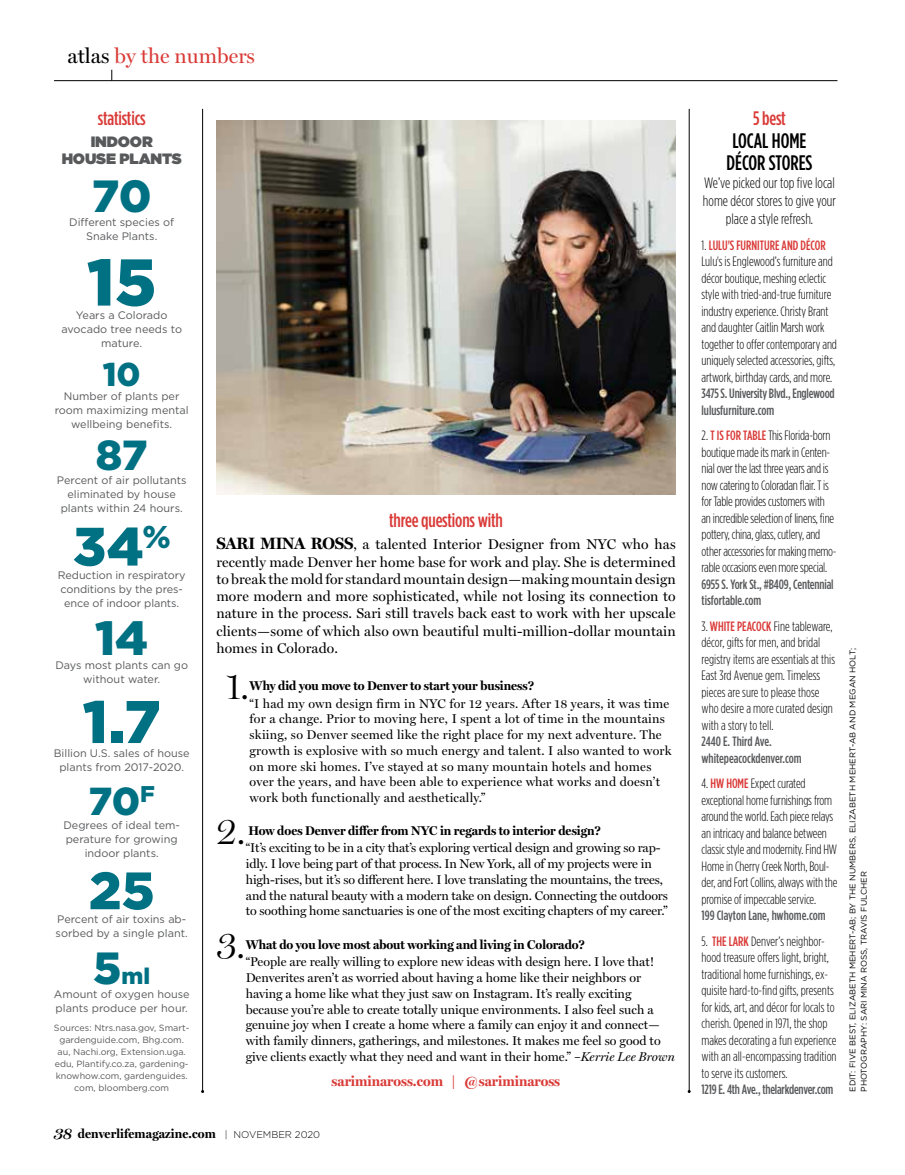
<style>
.page{position:relative;width:905px;height:1175px;background:#fff}
.page>*{position:absolute;margin:0;border:0;box-sizing:border-box;transform-origin:0 0}
.t1{font:900 66px "Gotham";color:#007083}
.t2{font:900 60px "Gotham";color:#007083}
.t3{font:900 54px "Gotham";color:#007083}
.t4{font:900 52.5px "Gotham";color:#007083}
.t5{font:900 48px "Gotham";color:#007083}
.t6{font:900 45px "Gotham";color:#007083}
.t7{font:900 42px "Gotham";color:#007083}
.t8{font:300 39.15px "Miller Display";color:#000}
.t9{font:900 39px "Gotham";color:#007083}
.t10{font:900 33px "Gotham";color:#007083}
.t11{font:900 22.5px "Gotham";color:#007083}
.t12{font:500 21px/22.5px "Gotham Condensed";color:#000}
.t13{font:21px "Miller Display";color:#d93a37}
.t14{font:500 19.5px "Gotham Condensed";letter-spacing:-.01em;color:#d93a37}
.t15{font:300 15px/18px "Gotham Condensed";color:#000;text-align:center}
.t16{font:900 15px/16.5px "Gotham";letter-spacing:-.01em;color:#58595b;text-align:center}
.t17{font:14.25px/17.2px "Miller Display";letter-spacing:.01em;color:#000;text-align:justify}
.t18{font:700 14.25px "Miller Display";color:#d93a37}
.t19{font:300 13.5px/16.5px "Gotham Condensed";letter-spacing:-.01em;color:#000}
.t20{font:500 13.5px/16.5px "Gotham Condensed";letter-spacing:-.01em;color:#58595b}
.t21{font:12.75px/15.8px "Miller Display";color:#000}
.t22{font:12.75px/15.8px "Miller Display";letter-spacing:.02em;color:#000}
.t23{font:700 12.75px "Miller Display";color:#000}
.t24{font:10.8px/14px "Gotham";color:#58595b;text-align:center}
.t25{font:9px/12px "Gotham";color:#58595b;text-align:center}
.t26{font:8.25px/11.2px "Gotham";color:#000}
.s1{color:#000}
.s2{font-size:45px}
.s3{font-weight:700;font-size:16.5px}
.s4{font-style:italic}
.s5{font-weight:600;font-style:italic;font-size:16.5px}
.s6{font-family:"Gotham";font-weight:300;font-size:9.75px}
.s7{font-weight:500;color:#d93a37}
</style>
<div class="page">
<hr style="left:54px;top:80px;width:783px;height:1px;background:#000">
<hr style="left:202px;top:109px;width:1px;height:982px;background:#000">
<hr style="left:688px;top:109px;width:1px;height:982px;background:#000">
<img style="left:216px;top:121px;width:459px;height:373px">
<h3 class="t13" style="left:68px;top:44px;width:189px"><span class="s1">atlas</span> by the numbers</h3>
<h3 class="t14" style="left:98px;top:108px;width:49px">statistics</h3>
<p class="t16" style="left:62px;top:133px;width:121px">INDOOR<br>HOUSE PLANTS</p>
<h3 class="t6" style="left:92px;top:165px;width:61px">70</h3>
<p class="t24" style="left:86px;top:228px;width:73px">Snake Plants.</p>
<p class="t24" style="left:69px;top:215px;width:106px">Different species of</p>
<h1 class="t1" style="left:87px;top:237px;width:71px">15</h1>
<p class="t24" style="left:61px;top:322px;width:122px">avocado tree needs to mature.</p>
<h3 class="t10" style="left:103px;top:352px;width:40px">10</h3>
<p class="t24" style="left:55px;top:389px;width:135px">Number of plants per room maximizing mental wellbeing benefits.</p>
<h3 class="t7" style="left:96px;top:426px;width:53px">87</h3>
<p class="t24" style="left:57px;top:473px;width:131px">Percent of air pollutants eliminated by house plants within 24 hours.</p>
<h3 class="t3" style="left:73px;top:509px;width:99px">34<sup>%</sup></h3>
<p class="t24" style="left:58px;top:568px;width:129px">Reduction in respiratory conditions by the pres&shy;ence of indoor plants.</p>
<p class="t24" style="left:76px;top:308px;width:93px">Years a Colorado</p>
<h3 class="t5" style="left:95px;top:605px;width:55px">14</h3>
<p class="t24" style="left:83px;top:672px;width:78px">without water.</p>
<p class="t24" style="left:55px;top:658px;width:134px">Days most plants can go</p>
<h2 class="t2" style="left:83px;top:680px;width:80px">1.7</h2>
<p class="t24" style="left:59px;top:759px;width:126px">plants from 2017-2020.</p>
<h3 class="t9" style="left:88px;top:774px;width:68px">70<sup>F</sup></h3>
<p class="t24" style="left:63px;top:818px;width:118px">Degrees of ideal tem&shy;perature for growing indoor plants.</p>
<p class="t24" style="left:54px;top:746px;width:137px">Billion U.S. sales of house</p>
<h3 class="t4" style="left:89px;top:854px;width:67px">25</h3>
<p class="t24" style="left:56px;top:926px;width:134px">sorbed by a single plant.</p>
<h3 class="t11" style="left:93px;top:960px;width:58px"><span class="s2">5</span>ml</h3>
<p class="t24" style="left:54px;top:986px;width:137px;text-align:left">Amount of oxygen house plants produce per hour.</p>
<p class="t25" style="left:54px;top:1021px;width:137px">Sources: Ntrs.nasa.gov, Smart&shy;gardenguide.com, Bhg.com. au, Nachi.org, Extension.uga. edu, Plantify.co.za, gardening&shy;knowhow.com, gardenguides. com, bloomberg.com</p>
<p class="t24" style="left:57px;top:912px;width:131px">Percent of air toxins ab-</p>
<h3 class="t14" style="left:389px;top:509px;width:115px">three questions with</h3>
<p class="t17" style="left:216px;top:536px;width:461px"><span class="s3">SARI MINA ROSS</span>, a talented Interior Designer from NYC who has recently made Denver her home base for work and play. She is determined to break the mold for standard mountain design—making mountain design more modern and more sophisticated, while not losing its connection to nature in the process. Sari still travels back east to work with her upscale clients—some of which also own beautiful multi-million-dollar mountain homes in Colorado.</p>
<h3 class="t8" style="left:225px;top:663px;width:26px">1<span class="s4">.</span></h3>
<p class="t23" style="left:249px;top:678px;width:286px">Why did you move to Denver to start your business?</p>
<p class="t22" style="left:249px;top:695px;width:423px">“I had my own design firm in NYC for 12 years. After 18 years, it was time for a change. Prior to moving here, I spent a lot of time in the mountains skiing, so Denver seemed like the right place for my next adventure. The growth is explosive with so much energy and talent. I also wanted to work on more ski homes. I’ve stayed at so many mountain hotels and homes over the years, and have been able to experience what works and doesn’t work both functionally and aesthetically.”</p>
<h3 class="t8" style="left:216px;top:808px;width:31px">2<span class="s4">.</span></h3>
<p class="t23" style="left:248px;top:823px;width:354px">How does Denver differ from NYC in regards to interior design?</p>
<p class="t21" style="left:246px;top:840px;width:423px">“It’s exciting to be in a city that’s exploring vertical design and growing so rap&shy;idly. I love being part of that process. In New York, all of my projects were in high-rises, but it’s so different here. I love translating the mountains, the trees, and the natural beauty with a modern take on design. Connecting the outdoors to soothing home sanctuaries is one of the most exciting chapters of my career.”</p>
<h3 class="t8" style="left:216px;top:922px;width:31px">3<span class="s4">.</span></h3>
<p class="t23" style="left:246px;top:937px;width:341px">What do you love most about working and living in Colorado?</p>
<p class="t21" style="left:246px;top:954px;width:431px">“People are really willing to explore new ideas with design here. I love that!<br>Denverites aren’t as worried about having a home like their neighbors or having a home like what they just saw on Instagram. It’s really exciting because you’re able to create totally unique environments. I also feel such a genuine joy when I create a home where a family can enjoy it and connect— with family dinners, gatherings, and milestones. It makes me feel so good to give clients exactly what they need and want in their home.” <span class="s4">–Kerrie Lee Brown</span></p>
<p class="t18" style="left:331px;top:1072px;width:230px">sariminaross.com | @sariminaross</p>
<p class="t23" style="left:54px;top:1126px;width:268px"><span class="s5">38</span> denverlifemagazine.com <span class="s6">| NOVEMBER 2020</span></p>
<h3 class="t14" style="left:753px;top:108px;width:34px">5 best</h3>
<h3 class="t12" style="left:726px;top:129px;width:87px">LOCAL HOME<br>DÉCOR STORES</h3>
<p class="t15" style="left:703px;top:174px;width:134px">We’ve picked our top five local home décor stores to give your place a style refresh.</p>
<p class="t19" style="left:701px;top:237px;width:137px">1. <span class="s7">LULU'S FURNITURE AND DÉCOR </span>Lulu's is Englewood’s furniture and décor boutique, meshing eclectic style with tried-and-true furniture industry experience. Christy Brant and daughter Caitlin Marsh work together to offer contemporary and uniquely selected accessories, gifts, artwork, birthday cards, and more.</p>
<p class="t20" style="left:701px;top:385px;width:135px">3475 S. University Blvd., Englewood lulusfurniture.com</p>
<p class="t19" style="left:701px;top:427px;width:136px">2. <span class="s7">T IS FOR TABLE</span> This Florida-born boutique made its mark in Centen&shy;nial over the last three years and is now catering to Coloradan flair. T is for Table provides customers with an incredible selection of linens, fine pottery, china, glass, cutlery, and other accessories for making memo&shy;rable occasions even more special.</p>
<p class="t20" style="left:701px;top:575px;width:134px">6955 S. York St., #B409, Centennial tisfortable.com</p>
<p class="t19" style="left:701px;top:618px;width:135px">3. <span class="s7">WHITE PEACOCK</span> Fine tableware, décor, gifts for men, and bridal registry items are essentials at this<br>East 3rd Avenue gem. Timeless pieces are sure to please those who desire a more curated design with a story to tell.</p>
<p class="t20" style="left:701px;top:733px;width:102px">2440 E. Third Ave. whitepeacockdenver.com</p>
<p class="t19" style="left:701px;top:775px;width:137px">4. <span class="s7">HW HOME</span> Expect curated exceptional home furnishings from around the world. Each piece relays an intricacy and balance between classic style and modernity. Find HW Home in Cherry Creek North, Boul&shy;der, and Fort Collins, always with the promise of impeccable service.</p>
<p class="t20" style="left:701px;top:907px;width:126px">199 Clayton Lane, hwhome.com</p>
<p class="t19" style="left:701px;top:932px;width:137px">5. <span class="s7">THE LARK</span> Denver’s neighbor&shy;hood treasure offers light, bright, traditional home furnishings, ex&shy;quisite hard-to-find gifts, presents for kids, art, and décor for locals to cherish. Opened in 1971, the shop makes decorating a fun experience with an all-encompassing tradition to serve its customers.</p>
<p class="t20" style="left:701px;top:1081px;width:133px">1219 E. 4th Ave., thelarkdenver.com</p>
<p class="t26" style="left:846px;top:1091px;width:445px;rotate:-90deg">EDIT: FIVE BEST, ELIZABETH MEHERT-AB; BY THE NUMBERS, ELIZABETH MEHERT-AB AND MEGAN HOLT;<br>PHOTOGRAPHY: SARI MINA ROSS, TRAVIS FULCHER</p>
</div>
